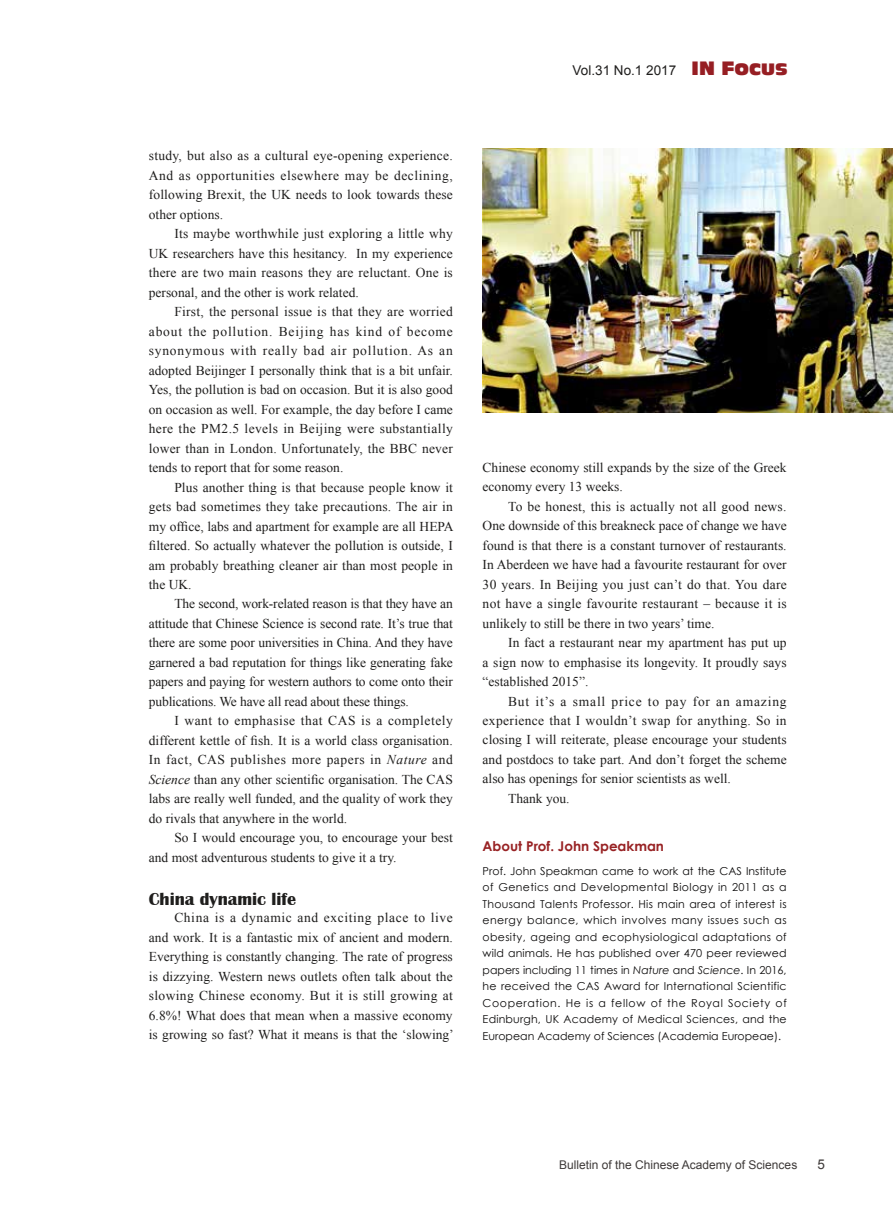
<style>
.page{position:relative;width:893px;height:1212px;background:#fff}
.page>*{position:absolute;margin:0;border:0;box-sizing:border-box;transform-origin:0 0}
.t1{font:700 18px "Britannic";color:#1f1e1d}
.t2{font:13.5px/19.5px "Times New Roman";color:#1f1e1d;text-align:justify}
.t3{font:13.5px "Times New Roman";letter-spacing:.025em;color:#1f1e1d}
.t4{font:13.5px "Times New Roman";letter-spacing:.06em;color:#1f1e1d}
.t5{font:700 13.5px "Century Gothic";color:#982224}
.t6{font:13.5px "Arial";color:#1f1e1d}
.t7{font:13.5px "Arial";color:#3e3a39}
.t8{font:12px "Arial";color:#3e3a39}
.t9{font:10.95px/16.5px "Century Gothic";color:#0c0b0b;text-align:justify}
.s1{font-family:"Antique Olive Compact";font-size:18px;color:#961e23}
.s2{font-style:italic}
</style>
<div class="page">
<img style="left:483px;top:149px;width:410px;height:264px">
<p class="t6" style="left:573px;top:61px;width:217px">Vol.31 No.1 2017 <span class="s1">IN Focus</span></p>
<p class="t2" style="left:149px;top:146px;width:306px">study, but also as a cultural eye-opening experience.<br>And as opportunities elsewhere may be declining, following Brexit, the UK needs to look towards these other options.</p>
<p class="t2" style="left:149px;top:224px;width:306px;text-indent:26px">Its maybe worthwhile just exploring a little why UK researchers have this hesitancy. In my experience there are two main reasons they are reluctant. One is personal, and the other is work related.</p>
<p class="t2" style="left:149px;top:302px;width:306px;text-indent:26px">First, the personal issue is that they are worried about the pollution. Beijing has kind of become synonymous with really bad air pollution. As an adopted Beijinger I personally think that is a bit unfair.<br>Yes, the pollution is bad on occasion. But it is also good on occasion as well. For example, the day before I came here the PM2.5 levels in Beijing were substantially lower than in London. Unfortunately, the BBC never tends to report that for some reason.</p>
<p class="t2" style="left:149px;top:477px;width:306px;text-indent:26px">Plus another thing is that because people know it gets bad sometimes they take precautions. The air in my office, labs and apartment for example are all HEPA filtered. So actually whatever the pollution is outside, I am probably breathing cleaner air than most people in the UK.</p>
<p class="t2" style="left:149px;top:594px;width:306px;text-indent:26px">The second, work-related reason is that they have an attitude that Chinese Science is second rate. It’s true that there are some poor universities in China. And they have garnered a bad reputation for things like generating fake papers and paying for western authors to come onto their publications. We have all read about these things.</p>
<p class="t2" style="left:149px;top:711px;width:306px;text-indent:26px">I want to emphasise that CAS is a completely different kettle of fish. It is a world class organisation.<br>In fact, CAS publishes more papers in <span class="s2">Nature</span> and <span class="s2">Science</span> than any other scientific organisation. The CAS labs are really well funded, and the quality of work they do rivals that anywhere in the world.</p>
<p class="t2" style="left:149px;top:828px;width:306px;text-indent:26px">So I would encourage you, to encourage your best and most adventurous students to give it a try.</p>
<h1 class="t1" style="left:149px;top:889px;width:149px">China dynamic life</h1>
<p class="t2" style="left:149px;top:908px;width:306px;text-indent:26px">China is a dynamic and exciting place to live and work. It is a fantastic mix of ancient and modern.<br>Everything is constantly changing. The rate of progress is dizzying. Western news outlets often talk about the slowing Chinese economy. But it is still growing at 6.8%! What does that mean when a massive economy is growing so fast? What it means is that the ‘slowing’</p>
<p class="t2" style="left:483px;top:457px;width:306px">Chinese economy still expands by the size of the Greek economy every 13 weeks.</p>
<p class="t2" style="left:483px;top:496px;width:306px;text-indent:26px">To be honest, this is actually not all good news.<br>One downside of this breakneck pace of change we have found is that there is a constant turnover of restaurants.<br>In Aberdeen we have had a favourite restaurant for over 30 years. In Beijing you just can’t do that. You dare not have a single favourite restaurant – because it is unlikely to still be there in two years’ time.</p>
<p class="t2" style="left:483px;top:632px;width:306px;text-indent:26px">In fact a restaurant near my apartment has put up a sign now to emphasise its longevity. It proudly says “established 2015”.</p>
<p class="t4" style="left:508px;top:692px;width:280px">But it’s a small price to pay for an amazing</p>
<p class="t3" style="left:483px;top:711px;width:306px">experience that I wouldn’t swap for anything. So in</p>
<p class="t2" style="left:483px;top:730px;width:306px">closing I will reiterate, please encourage your students</p>
<p class="t2" style="left:483px;top:749px;width:306px">and postdocs to take part. And don’t forget the scheme</p>
<p class="t2" style="left:483px;top:769px;width:250px">also has openings for senior scientists as well.</p>
<p class="t2" style="left:508px;top:788px;width:63px">Thank you.</p>
<p class="t5" style="left:483px;top:836px;width:183px">About Prof. John Speakman</p>
<p class="t9" style="left:483px;top:862px;width:306px">Prof. John Speakman came to work at the CAS Institute of Genetics and Developmental Biology in 2011 as a Thousand Talents Professor. His main area of interest is energy balance, which involves many issues such as obesity, ageing and ecophysiological adaptations of wild animals. He has published over 470 peer reviewed papers including 11 times in <span class="s2">Nature</span> and <span class="s2">Science</span>. In 2016, he received the CAS Award for International Scientific Cooperation. He is a fellow of the Royal Society of Edinburgh, UK Academy of Medical Sciences, and the European Academy of Sciences (Academia Europeae).</p>
<p class="t8" style="left:559px;top:1157px;width:240px">Bulletin of the Chinese Academy of Sciences</p>
<p class="t7" style="left:817px;top:1156px;width:9px">5</p>
</div>
